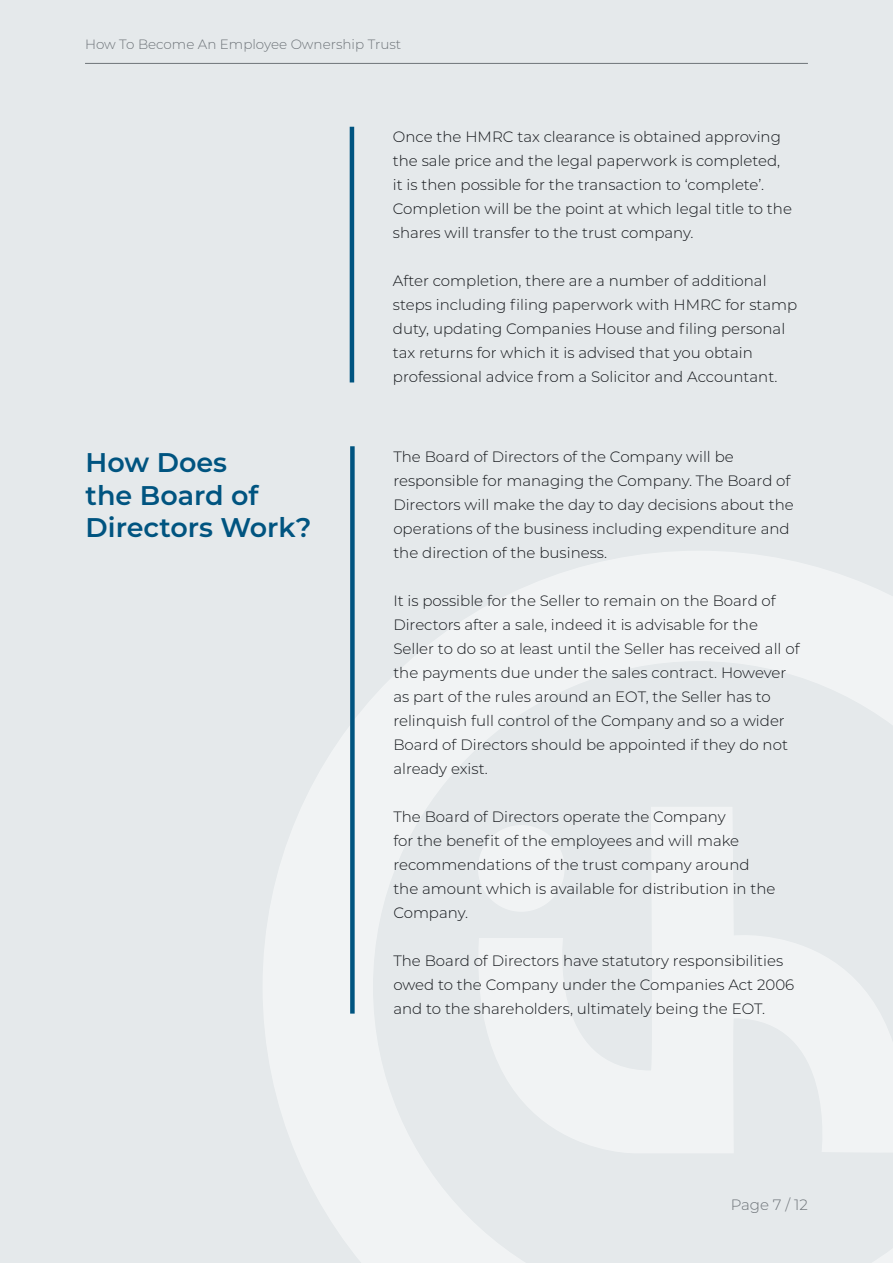
<style>
.page{position:relative;width:893px;height:1263px;background:#e5e9eb}
.page>*{position:absolute;margin:0;border:0;box-sizing:border-box;transform-origin:0 0}
.t1{font:600 27px/32.4px "Montserrat";color:#005480}
.t2{font:300 15px/24px "Montserrat";color:#13161a}
.t3{font:300 15px "Montserrat";color:#6e7479}
.t4{font:300 13.5px "Montserrat";color:#6e7479}
</style>
<div class="page">
<svg style="left:263px;top:551px;width:630px;height:712px"></svg>
<svg style="left:467px;top:807px;width:426px;height:350px;fill:#f1f3f4"></svg>
<hr style="left:85px;top:63px;width:723px;height:1px;background:#6e7479">
<hr style="left:350px;top:127px;width:4px;height:255px;background:#005480">
<div style="left:350px;top:446px;width:5px;height:567px;background:#005480"></div>
<p class="t4" style="left:85px;top:35px;width:318px">How To Become An Employee Ownership Trust</p>
<p class="t2" style="left:393px;top:125px;width:401px">Once the HMRC tax clearance is obtained approving the sale price and the legal paperwork is completed, it is then possible for the transaction to ‘complete’.<br>Completion will be the point at which legal title to the shares will transfer to the trust company.</p>
<p class="t2" style="left:393px;top:269px;width:406px">After completion, there are a number of additional steps including filing paperwork with HMRC for stamp duty, updating Companies House and filing personal tax returns for which it is advised that you obtain professional advice from a Solicitor and Accountant.</p>
<p class="t1" style="left:86px;top:445px;width:227px">How Does<br>the Board of<br>Directors Work?</p>
<p class="t2" style="left:393px;top:444px;width:402px">The Board of Directors of the Company will be responsible for managing the Company. The Board of Directors will make the day to day decisions about the operations of the business including expenditure and the direction of the business.</p>
<p class="t2" style="left:393px;top:588px;width:408px">It is possible for the Seller to remain on the Board of Directors after a sale, indeed it is advisable for the Seller to do so at least until the Seller has received all of the payments due under the sales contract. However as part of the rules around an EOT, the Seller has to relinquish full control of the Company and so a wider Board of Directors should be appointed if they do not already exist.</p>
<p class="t2" style="left:393px;top:804px;width:384px">The Board of Directors operate the Company<br>for the benefit of the employees and will make recommendations of the trust company around the amount which is available for distribution in the Company.</p>
<p class="t2" style="left:393px;top:948px;width:402px">The Board of Directors have statutory responsibilities owed to the Company under the Companies Act 2006 and to the shareholders, ultimately being the EOT.</p>
<p class="t3" style="left:731px;top:1194px;width:79px">Page 7 / 12</p>
</div>
